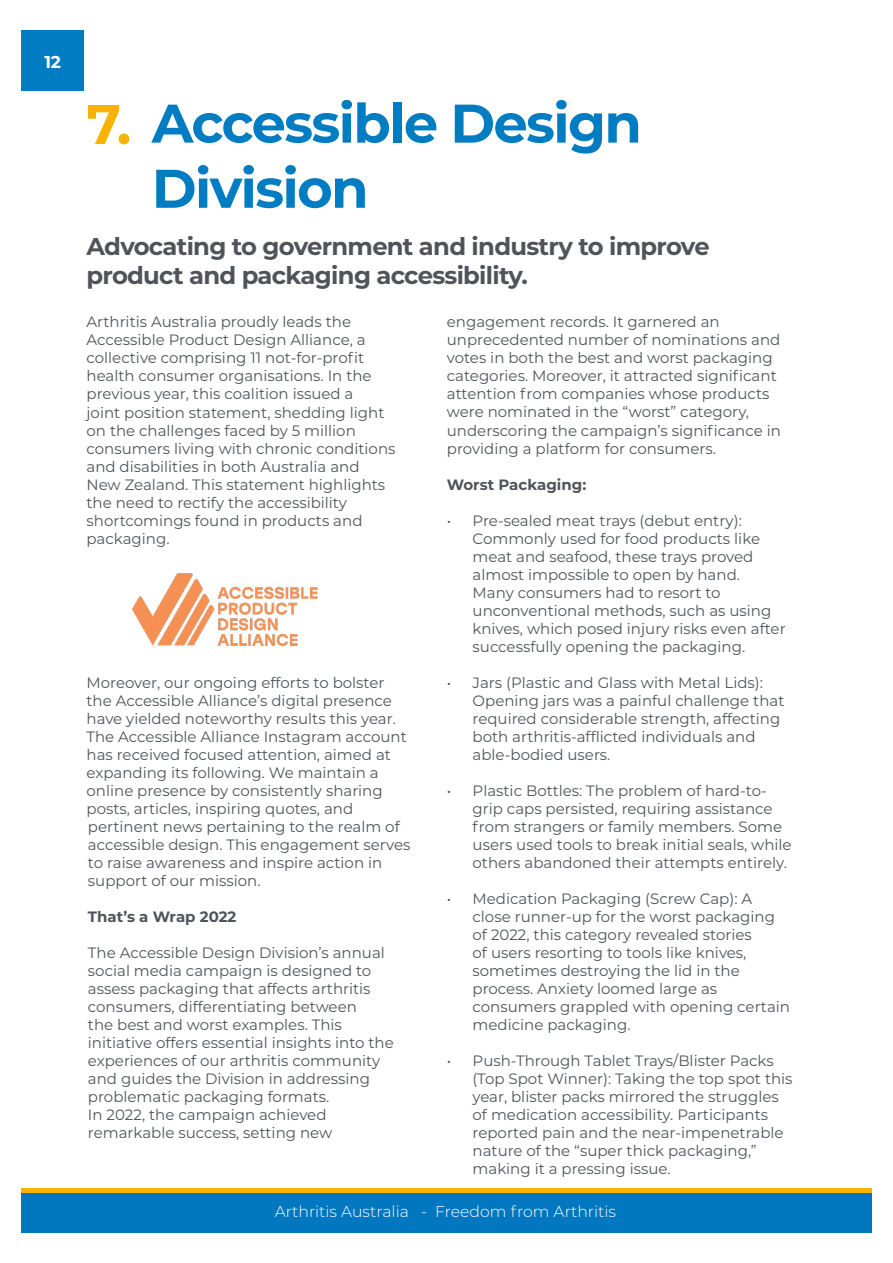
<style>
.page{position:relative;width:893px;height:1263px;background:#fff}
.page>*{position:absolute;margin:0;border:0;box-sizing:border-box;transform-origin:0 0}
.t1{font:700 54.3px/65.1px "Montserrat";letter-spacing:-.03em;color:#007cc2}
.t2{font:700 24.3px/29.1px "Montserrat";letter-spacing:-.03em;color:#50545a}
.t3{font:700 17.1px "Montserrat";color:#fff}
.t4{font:300 15.75px "Montserrat";color:#fff}
.t5{font:15px/18px "Montserrat";color:#50545a}
.t6{font:700 15px "Montserrat";color:#50545a}
.s1{font-size:55.65px;color:#f7b300}
</style>
<div class="page">
<svg style="left:21px;top:1188px;width:851px;height:6px;background:#cda91f"></svg>
<div style="left:21px;top:1194px;width:851px;height:39px;background:#0077be"></div>
<img style="left:133px;top:573px;width:185px;height:74px">
<div style="left:21px;top:30px;width:63px;height:60px;background:#007cc2"></div>
<p class="t3" style="left:45px;top:49px;width:18px">12</p>
<h1 class="t1" style="left:152px;top:88px;width:492px;text-indent:-65px"><span class="s1">7.</span> Accessible Design<br>Division</h1>
<h2 class="t2" style="left:87px;top:231px;width:625px">Advocating to government and industry to improve product and packaging accessibility.</h2>
<p class="t5" style="left:447px;top:313px;width:336px">engagement records. It garnered an unprecedented number of nominations and votes in both the best and worst packaging categories. Moreover, it attracted significant attention from companies whose products were nominated in the “worst” category, underscoring the campaign’s significance in providing a platform for consumers.</p>
<p class="t6" style="left:447px;top:473px;width:141px">Worst Packaging:</p>
<p class="t5" style="left:473px;top:511px;width:315px;text-indent:-26px">• Pre-sealed meat trays (debut entry):<br>Commonly used for food products like meat and seafood, these trays proved almost impossible to open by hand.<br>Many consumers had to resort to unconventional methods, such as using knives, which posed injury risks even after successfully opening the packaging.</p>
<p class="t5" style="left:473px;top:673px;width:313px;text-indent:-26px">• Jars (Plastic and Glass with Metal Lids):<br>Opening jars was a painful challenge that required considerable strength, affecting both arthritis-afflicted individuals and able-bodied users.</p>
<p class="t5" style="left:473px;top:781px;width:321px;text-indent:-26px">• Plastic Bottles: The problem of hard-to&shy;grip caps persisted, requiring assistance from strangers or family members. Some users used tools to break initial seals, while others abandoned their attempts entirely.</p>
<p class="t5" style="left:473px;top:889px;width:319px;text-indent:-26px">• Medication Packaging (Screw Cap): A close runner-up for the worst packaging of 2022, this category revealed stories<br>of users resorting to tools like knives, sometimes destroying the lid in the process. Anxiety loomed large as consumers grappled with opening certain medicine packaging.</p>
<p class="t5" style="left:473px;top:1051px;width:322px;text-indent:-26px">• Push-Through Tablet Trays/Blister Packs (Top Spot Winner): Taking the top spot this year, blister packs mirrored the struggles of medication accessibility. Participants reported pain and the near-impenetrable nature of the “super thick packaging,” making it a pressing issue.</p>
<p class="t5" style="left:87px;top:313px;width:310px">Arthritis Australia proudly leads the Accessible Product Design Alliance, a collective comprising 11 not-for-profit health consumer organisations. In the previous year, this coalition issued a<br>joint position statement, shedding light on the challenges faced by 5 million consumers living with chronic conditions and disabilities in both Australia and New Zealand. This statement highlights the need to rectify the accessibility shortcomings found in products and packaging.</p>
<p class="t5" style="left:87px;top:673px;width:325px">Moreover, our ongoing efforts to bolster the Accessible Alliance’s digital presence have yielded noteworthy results this year.<br>The Accessible Alliance Instagram account has received focused attention, aimed at expanding its following. We maintain a online presence by consistently sharing posts, articles, inspiring quotes, and pertinent news pertaining to the realm of accessible design. This engagement serves to raise awareness and inspire action in support of our mission.</p>
<p class="t6" style="left:88px;top:905px;width:150px">That’s a Wrap 2022</p>
<p class="t5" style="left:88px;top:943px;width:307px">The Accessible Design Division’s annual social media campaign is designed to assess packaging that affects arthritis consumers, differentiating between<br>the best and worst examples. This initiative offers essential insights into the experiences of our arthritis community and guides the Division in addressing problematic packaging formats.<br>In 2022, the campaign achieved remarkable success, setting new</p>
<p class="t4" style="left:275px;top:1200px;width:343px">Arthritis Australia - Freedom from Arthritis</p>
</div>
